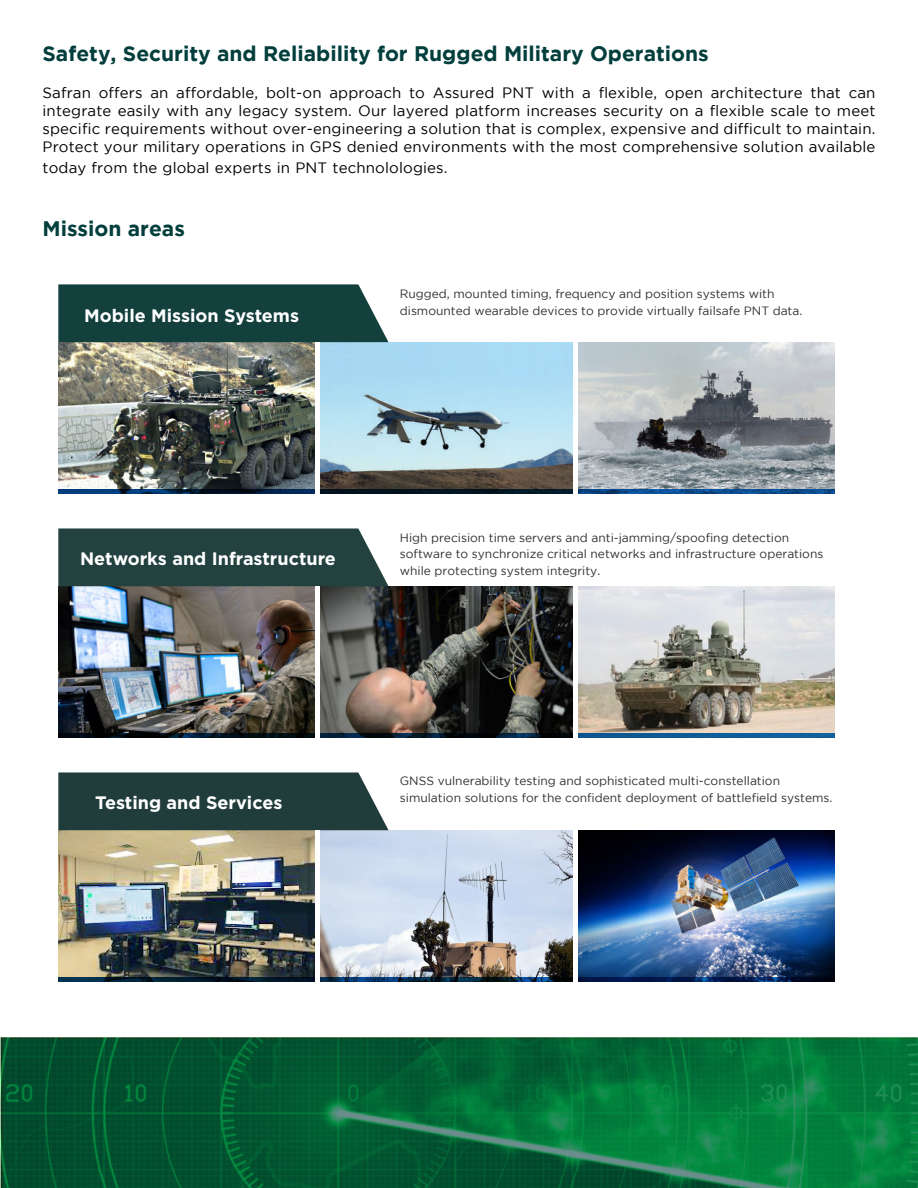
<style>
.page{position:relative;width:918px;height:1188px;background:#fff}
.page>*{position:absolute;margin:0;border:0;box-sizing:border-box;transform-origin:0 0}
.t1{font:700 21px "Gotham";color:#023e3c}
.t2{font:700 18px "Gotham";color:#fff}
.t3{font:15px/18px "Gotham";letter-spacing:.01em;color:#000001;text-align:justify}
.t4{font:12px/16.5px "Gotham";color:#312f30}
</style>
<div class="page">
<img style="left:58px;top:342px;width:777px;height:148px">
<img style="left:58px;top:586px;width:777px;height:148px">
<img style="left:58px;top:830px;width:777px;height:148px">
<div style="left:58px;top:284px;width:331px;height:58px;background:#133f3d"></div>
<div style="left:58px;top:528px;width:331px;height:58px;background:#22413f"></div>
<div style="left:58px;top:772px;width:331px;height:58px;background:#203d3b"></div>
<div style="left:315px;top:342px;width:5px;height:155px;background:#fff"></div>
<div style="left:315px;top:586px;width:5px;height:155px;background:#fff"></div>
<div style="left:315px;top:830px;width:5px;height:155px;background:#fff"></div>
<div style="left:573px;top:342px;width:5px;height:155px;background:#fff"></div>
<div style="left:573px;top:586px;width:5px;height:155px;background:#fff"></div>
<div style="left:573px;top:830px;width:5px;height:155px;background:#fff"></div>
<img style="left:1px;top:1037px;width:917px;height:151px">
<h1 class="t1" style="left:43px;top:45px;width:668px">Safety, Security and Reliability for Rugged Military Operations</h1>
<p class="t3" style="left:43px;top:84px;width:834px">Safran offers an affordable, bolt-on approach to Assured PNT with a flexible, open architecture that can integrate easily with any legacy system. Our layered platform increases security on a flexible scale to meet specific requirements without over-engineering a solution that is complex, expensive and difficult to maintain.<br>Protect your military operations in GPS denied environments with the most comprehensive solution available</p>
<p class="t3" style="left:43px;top:159px;width:407px">today from the global experts in PNT technolologies.</p>
<h1 class="t1" style="left:43px;top:221px;width:144px">Mission areas</h1>
<p class="t2" style="left:84px;top:308px;width:216px">Mobile Mission Systems</p>
<p class="t4" style="left:400px;top:286px;width:404px">Rugged, mounted timing, frequency and position systems with dismounted wearable devices to provide virtually failsafe PNT data.</p>
<p class="t2" style="left:80px;top:551px;width:257px">Networks and Infrastructure</p>
<p class="t4" style="left:400px;top:529px;width:425px">High precision time servers and anti-jamming/spoofing detection software to synchronize critical networks and infrastructure operations while protecting system integrity.</p>
<p class="t2" style="left:95px;top:795px;width:189px">Testing and Services</p>
<p class="t4" style="left:400px;top:773px;width:434px">GNSS vulnerability testing and sophisticated multi-constellation simulation solutions for the confident deployment of battlefield systems.</p>
</div>
